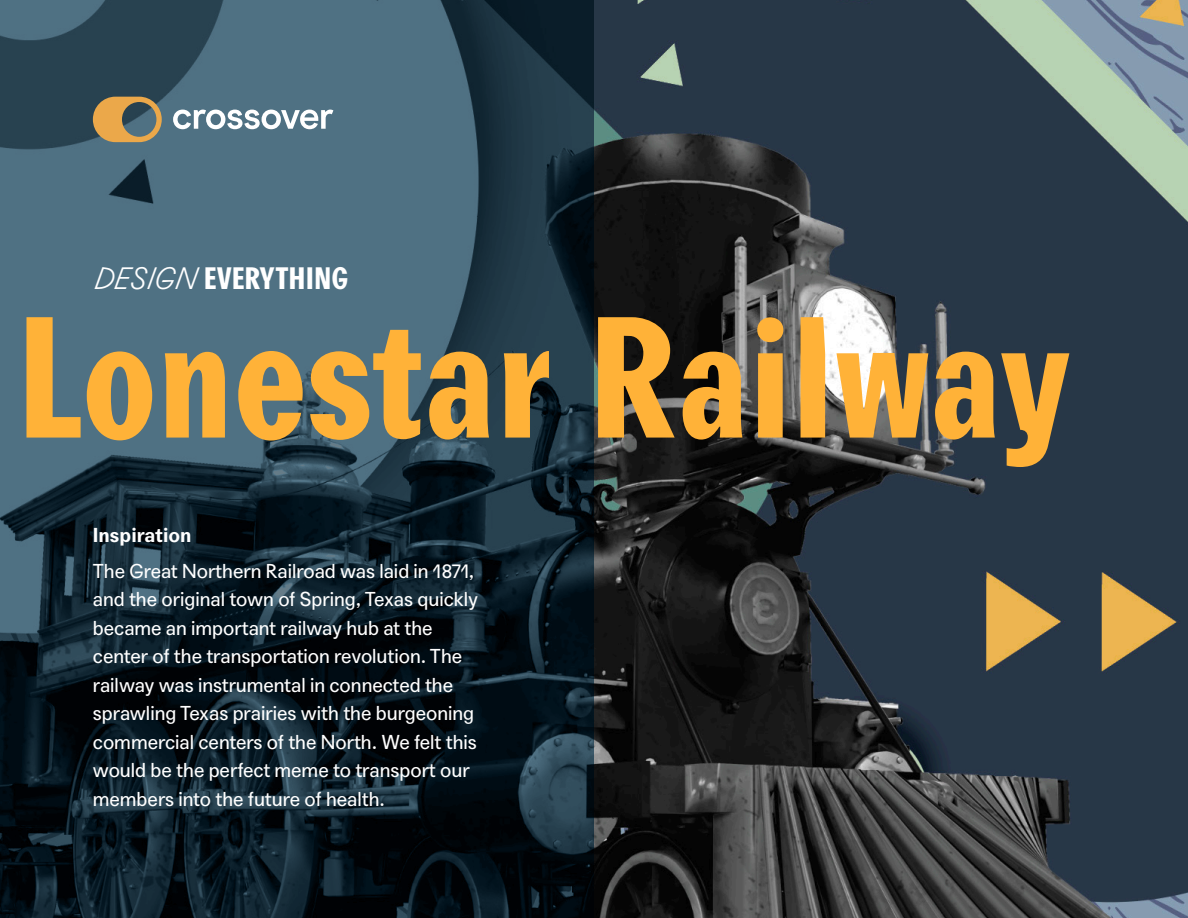
<style>
.page{position:relative;width:1188px;height:918px;background:#fff}
.page>*{position:absolute;margin:0;border:0;box-sizing:border-box;transform-origin:0 0}
.t1{font:166.5px "Agipo Bold Cond";color:#ffb238}
.t2{font:30px "Agipo Bold Cond";color:#fff}
.t3{font:19.5px/28.5px "Agipo";color:#fff}
.t4{font:700 19.5px "Agipo";color:#fff}
.s1{font-family:"Agipo";font-weight:300;font-style:italic}
</style>
<div class="page">
<img style="left:594px;top:0;width:594px;height:918px">
<svg style="left:0;top:0;width:594px;height:918px;background:#263d4a"></svg>
<svg style="left:93px;top:97px;width:69px;height:45px;background:#9e8659"></svg>
<svg style="left:173px;top:110px;width:160px;height:19px"></svg>
<p class="t2" style="left:95px;top:255px;width:255px"><span class="s1">DESIGN</span> EVERYTHING</p>
<p class="t1" style="left:16px;top:249px;width:1057px">Lonestar Railway</p>
<p class="t4" style="left:93px;top:520px;width:100px">Inspiration</p>
<p class="t3" style="left:93px;top:555px;width:387px">The Great Northern Railroad was laid in 1871, and the original town of Spring, Texas quickly became an important railway hub at the center of the transportation revolution. The railway was instrumental in connected the sprawling Texas prairies with the burgeoning commercial centers of the North. We felt this would be the perfect meme to transport our members into the future of health.</p>
</div>
